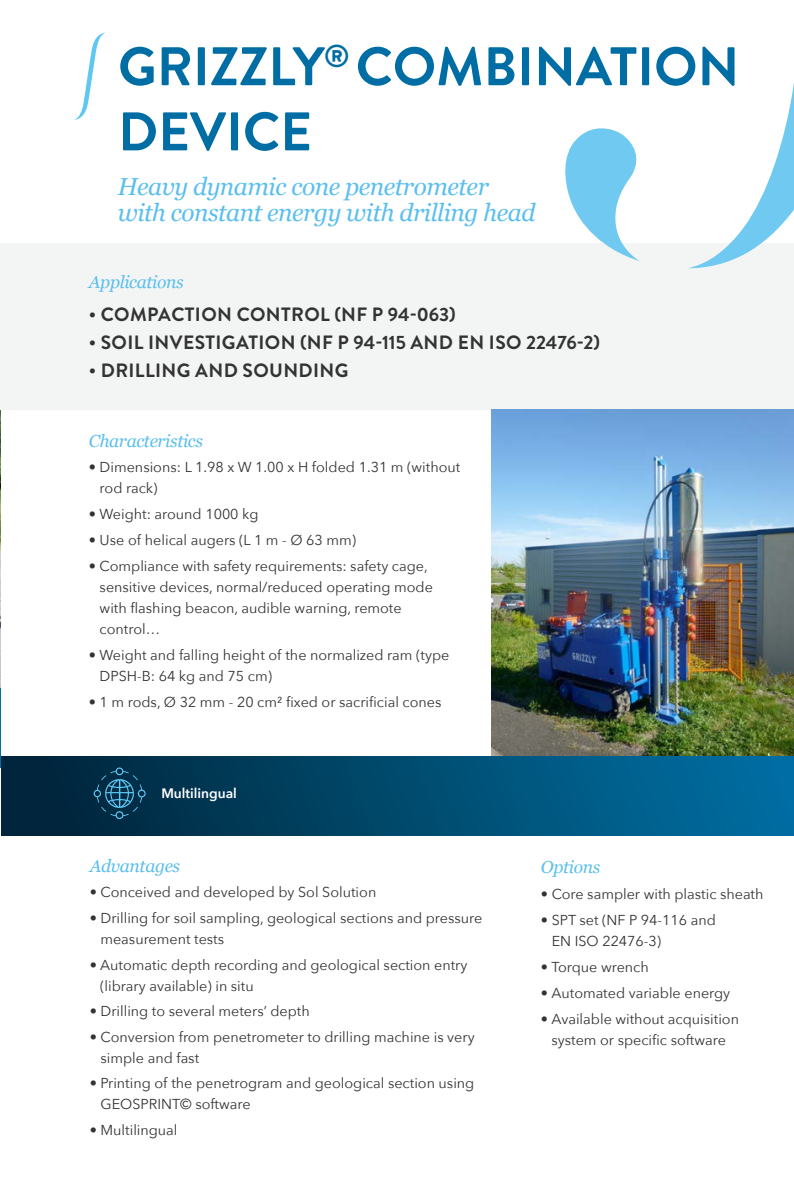
<style>
.page{position:relative;width:794px;height:1191px;background:#fff}
.page>*{position:absolute;margin:0;border:0;box-sizing:border-box;transform-origin:0 0}
.t1{font:700 54.25px/65.1px "Brandon Grotesque";color:#006da4}
.t2{font:italic 24.5px/26.2px "Georgia";letter-spacing:-.02em;color:#5bbfed}
.t3{font:700 19.25px "Brandon Grotesque";letter-spacing:.02em;color:#333334}
.t4{font:italic 17.5px "Georgia";letter-spacing:-.02em;color:#5bbfed}
.t5{font:14.35px/21px "Avenir Next";color:#333334}
.t6{font:600 13.65px "Avenir Next";color:#fff}
</style>
<div class="page">
<div style="left:0;top:243px;width:794px;height:166px;background:#f3f4f4"></div>
<img style="left:0;top:409px;width:1px;height:279px">
<svg style="left:565px;top:83px;width:229px;height:185px"></svg>
<hr style="left:0;top:688px;width:1px;height:79px;background:#006da4">
<svg style="left:74px;top:33px;width:31px;height:87px"></svg>
<img style="left:491px;top:409px;width:303px;height:348px">
<div style="left:1px;top:757px;width:793px;height:79px;background:linear-gradient(to right,#002236,#0070a4)"></div>
<svg style="left:93px;top:767px;width:53px;height:52px"></svg>
<h1 class="t1" style="left:118px;top:35px;width:623px">GRIZZLY<sup>®</sup> COMBINATION<br>DEVICE</h1>
<h2 class="t2" style="left:118px;top:172px;width:419px">Heavy dynamic cone penetrometer with constant energy with drilling head</h2>
<p class="t4" style="left:89px;top:269px;width:96px">Applications</p>
<h3 class="t3" style="left:89px;top:301px;width:368px">• COMPACTION CONTROL (NF P 94-063)</h3>
<h3 class="t3" style="left:89px;top:329px;width:513px">• SOIL INVESTIGATION (NF P 94-115 AND EN ISO 22476-2)</h3>
<h3 class="t3" style="left:89px;top:357px;width:261px">• DRILLING AND SOUNDING</h3>
<p class="t4" style="left:89px;top:428px;width:116px">Characteristics</p>
<p class="t5" style="left:100px;top:456px;width:362px;text-indent:-11px">• Dimensions: L 1.98 x W 1.00 x H folded 1.31 m (without rod rack)</p>
<p class="t5" style="left:89px;top:503px;width:171px">• Weight: around 1000 kg</p>
<p class="t5" style="left:89px;top:529px;width:269px">• Use of helical augers (L 1 m - Ø 63 mm)</p>
<p class="t5" style="left:100px;top:555px;width:335px;text-indent:-11px">• Compliance with safety requirements: safety cage, sensitive devices, normal/reduced operating mode with flashing beacon, audible warning, remote control…</p>
<p class="t5" style="left:99px;top:644px;width:351px;text-indent:-11px">• Weight and falling height of the normalized ram (type<br>DPSH-B: 64 kg and 75 cm)</p>
<p class="t5" style="left:89px;top:691px;width:354px">• 1 m rods, Ø 32 mm - 20 cm² fixed or sacrificial cones</p>
<p class="t6" style="left:161px;top:781px;width:77px">Multilingual</p>
<p class="t4" style="left:90px;top:853px;width:92px">Advantages</p>
<p class="t5" style="left:90px;top:881px;width:288px">• Conceived and developed by Sol Solution</p>
<p class="t5" style="left:100px;top:907px;width:383px;text-indent:-11px">• Drilling for soil sampling, geological sections and pressure measurement tests</p>
<p class="t5" style="left:100px;top:953px;width:369px;text-indent:-11px">• Automatic depth recording and geological section entry (library available) in situ</p>
<p class="t5" style="left:90px;top:1000px;width:222px">• Drilling to several meters’ depth</p>
<p class="t5" style="left:100px;top:1025px;width:376px;text-indent:-11px">• Conversion from penetrometer to drilling machine is very simple and fast</p>
<p class="t5" style="left:100px;top:1072px;width:375px;text-indent:-11px">• Printing of the penetrogram and geological section using<br>GEOSPRINT© software</p>
<p class="t5" style="left:90px;top:1118px;width:89px">• Multilingual</p>
<p class="t4" style="left:541px;top:854px;width:61px">Options</p>
<p class="t5" style="left:541px;top:882px;width:224px">• Core sampler with plastic sheath</p>
<p class="t5" style="left:551px;top:908px;width:166px;text-indent:-11px">• SPT set (NF P 94-116 and<br>EN ISO 22476-3)</p>
<p class="t5" style="left:541px;top:955px;width:109px">• Torque wrench</p>
<p class="t5" style="left:541px;top:981px;width:191px">• Automated variable energy</p>
<p class="t5" style="left:541px;top:1007px;width:200px;text-align:center">• Available without acquisition system or specific software</p>
</div>
